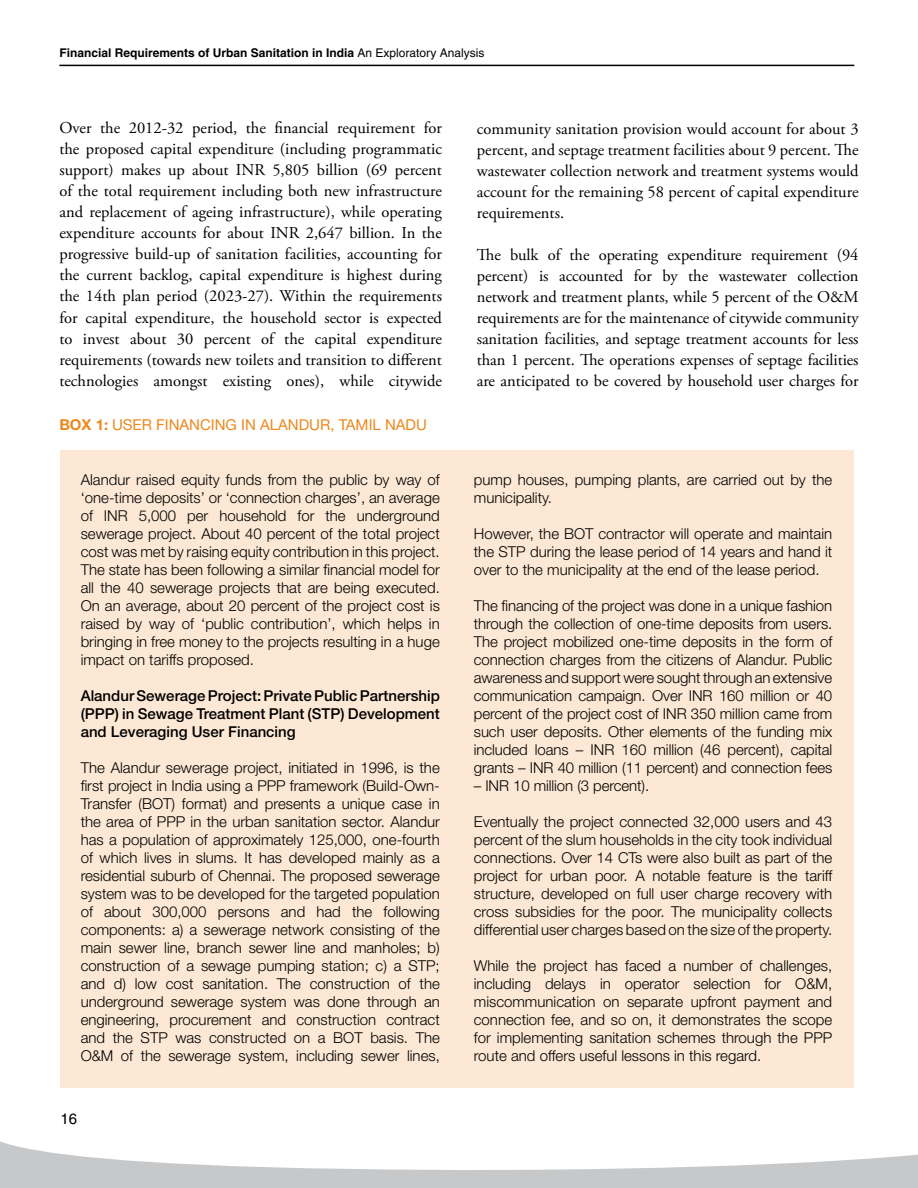
<style>
.page{position:relative;width:918px;height:1188px;background:#fff}
.page>*{position:absolute;margin:0;border:0;box-sizing:border-box;transform-origin:0 0}
.t1{font:16.5px/21px "Adobe Garamond Pro";color:#000;text-align:justify}
.t2{font:300 15px/18px "Helvetica Neue LT Std";color:#000;text-align:justify}
.t3{font:500 15px/18px "Helvetica Neue LT Std";color:#000;text-align:justify}
.t4{font:15px "Helvetica Neue LT Std";color:#ec881d}
.t5{font:700 15px "Helvetica Neue LT Std";color:#ec881d}
.t6{font:15px "Helvetica";color:#000}
.t7{font:700 12px "Helvetica";color:#000}
.s1{font-weight:400}
</style>
<div class="page">
<svg style="left:0;top:1141px;width:918px;height:47px"></svg>
<hr style="left:59px;top:65px;width:795px;height:1px;background:#000">
<div style="left:60px;top:450px;width:794px;height:637px;background:#fce8d4"></div>
<p class="t7" style="left:59px;top:46px;width:427px">Financial Requirements of Urban Sanitation in India <span class="s1">An Exploratory Analysis</span></p>
<p class="t1" style="left:59px;top:118px;width:384px">Over the 2012-32 period, the financial requirement for the proposed capital expenditure (including programmatic support) makes up about INR 5,805 billion (69 percent of the total requirement including both new infrastructure and replacement of ageing infrastructure), while operating expenditure accounts for about INR 2,647 billion. In the progressive build-up of sanitation facilities, accounting for the current backlog, capital expenditure is highest during the 14th plan period (2023-27). Within the requirements for capital expenditure, the household sector is expected to invest about 30 percent of the capital expenditure requirements (towards new toilets and transition to different technologies amongst existing ones), while citywide</p>
<p class="t1" style="left:477px;top:118px;width:383px">community sanitation provision would account for about 3 percent, and septage treatment facilities about 9 percent. The wastewater collection network and treatment systems would account for the remaining 58 percent of capital expenditure requirements.</p>
<p class="t1" style="left:477px;top:244px;width:383px">The bulk of the operating expenditure requirement (94 percent) is accounted for by the wastewater collection network and treatment plants, while 5 percent of the O&amp;M requirements are for the maintenance of citywide community sanitation facilities, and septage treatment accounts for less than 1 percent. The operations expenses of septage facilities are anticipated to be covered by household user charges for</p>
<p class="t5" style="left:59px;top:416px;width:74px">Box 1: <span class="s1">USER</span></p>
<p class="t4" style="left:156px;top:416px;width:19px">FINANCING</p>
<p class="t4" style="left:241px;top:416px;width:40px">IN ALANDUR</p>
<p class="t4" style="left:330px;top:416px;width:26px">, TAMIL</p>
<p class="t4" style="left:385px;top:416px;width:22px">NADU</p>
<p class="t2" style="left:81px;top:470px;width:361px">Alandur raised equity funds from the public by way of ‘one-time deposits’ or ‘connection charges’, an average of INR</p>
<p class="t2" style="left:81px;top:506px;width:361px;text-indent:58px">5,000 per household for the underground sewerage project. About 40 percent of the total project cost was met by raising equity contribution in this project.<br>The state has been following a similar financial model for all the 40 sewerage projects that are being executed.<br>On an average, about 20 percent of the project cost is raised by way of ‘public contribution’, which helps in bringing in free money to the projects resulting in a huge impact on tariffs proposed.</p>
<p class="t3" style="left:81px;top:686px;width:361px">Alandur Sewerage Project: Private Public Partnership (PPP) in Sewage Treatment Plant (STP) Development and Leveraging User Financing</p>
<p class="t2" style="left:81px;top:758px;width:361px">The Alandur sewerage project, initiated in 1996, is the first project in India using a PPP framework (Build-Own-Transfer (BOT) format) and presents a unique case in the area of PPP in the urban sanitation sector. Alandur has a population of approximately 125,000, one-fourth of which lives in slums. It has developed mainly as a residential suburb of Chennai. The proposed sewerage system was to be developed for the targeted population of about 300,000 persons and had the following components: a) a sewerage network consisting of the main sewer line, branch sewer line and manholes; b) construction of a sewage pumping station; c) a STP; and d) low cost sanitation. The construction of the underground sewerage system was done through an engineering, procurement and construction contract and the STP was constructed on a BOT basis. The O&amp;M of the sewerage system, including sewer lines,</p>
<p class="t6" style="left:60px;top:1110px;width:18px">16</p>
<p class="t2" style="left:474px;top:470px;width:360px">pump houses, pumping plants, are carried out by the municipality.</p>
<p class="t2" style="left:474px;top:524px;width:360px">However, the BOT contractor will operate and maintain the STP during the lease period of 14 years and hand it over to the municipality at the end of the lease period.</p>
<p class="t2" style="left:474px;top:596px;width:360px">The financing of the project was done in a unique fashion through the collection of one-time deposits from users.<br>The project mobilized one-time deposits in the form of connection charges from the citizens of Alandur. Public awareness and support were sought through an extensive communication campaign. Over INR</p>
<p class="t2" style="left:719px;top:686px;width:115px">160 million or 40</p>
<p class="t2" style="left:474px;top:704px;width:360px;text-indent:217px">350 million came from such user deposits. Other elements of the funding mix included loans – INR</p>
<p class="t2" style="left:474px;top:704px;width:198px">percent of the project cost of INR</p>
<p class="t2" style="left:622px;top:740px;width:212px">160 million (46 percent), capital</p>
<p class="t2" style="left:474px;top:758px;width:65px">grants – INR</p>
<p class="t2" style="left:558px;top:758px;width:276px">40 million (11 percent) and connection fees</p>
<p class="t2" style="left:474px;top:776px;width:20px">– INR</p>
<p class="t2" style="left:513px;top:776px;width:138px">10 million (3 percent).</p>
<p class="t2" style="left:474px;top:812px;width:360px">Eventually the project connected 32,000 users and 43 percent of the slum households in the city took individual connections. Over 14 CTs were also built as part of the project for urban poor. A notable feature is the tariff structure, developed on full user charge recovery with cross subsidies for the poor. The municipality collects differential user charges based on the size of the property.</p>
<p class="t2" style="left:474px;top:956px;width:360px">While the project has faced a number of challenges, including delays in operator selection for O&amp;M, miscommunication on separate upfront payment and connection fee, and so on, it demonstrates the scope for implementing sanitation schemes through the PPP route and offers useful lessons in this regard.</p>
</div>
